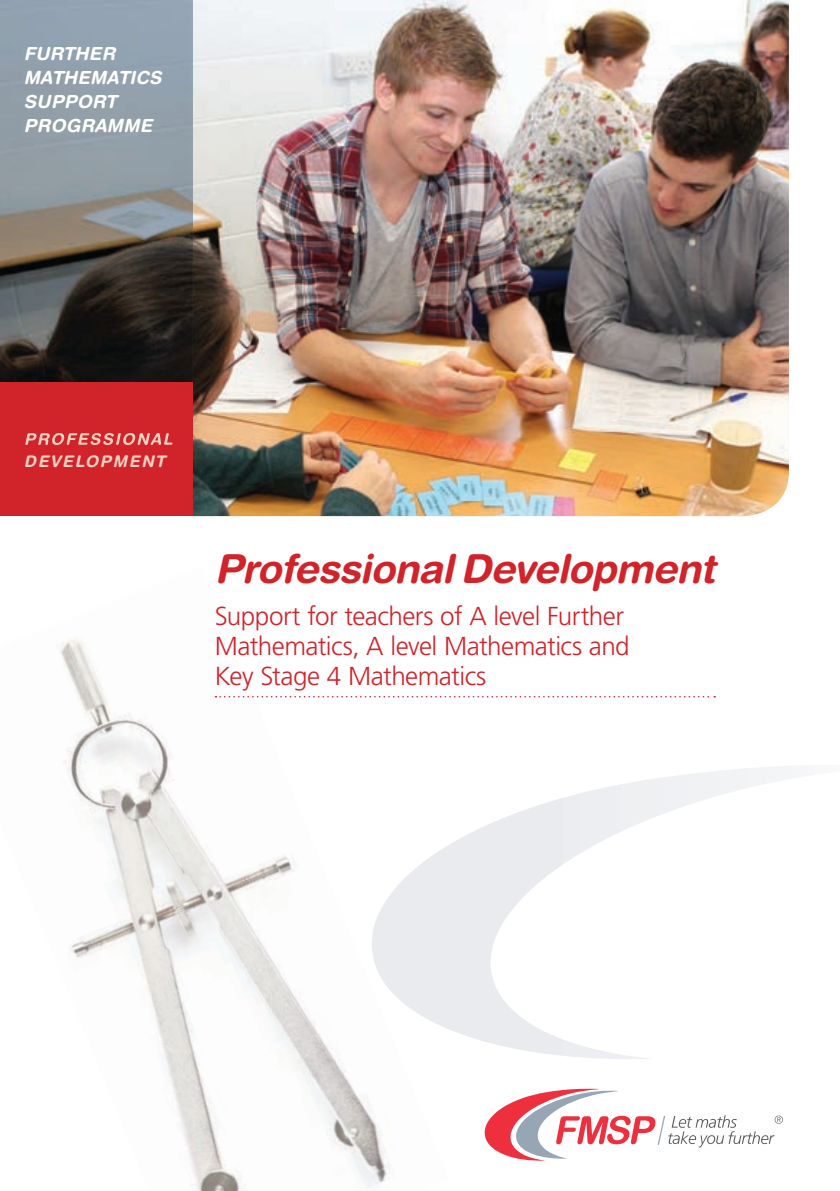
<style>
.page{position:relative;width:840px;height:1191px;background:#fff}
.page>*{position:absolute;margin:0;border:0;box-sizing:border-box;transform-origin:0 0}
.t1{font:italic 700 40px "Helvetica Rounded";letter-spacing:-.015em;color:#d1232a}
.t2{font:300 26px/30px "Frutiger";letter-spacing:-.02em;color:#d1232a}
.t3{font:italic 700 18px/24px "Helvetica Rounded";letter-spacing:.02em;color:#fff}
.t4{font:italic 700 16px "Helvetica Rounded";letter-spacing:.1em;color:#f4d0c1}
</style>
<div class="page">
<img style="left:60px;top:638px;width:315px;height:357px">
<img style="left:150px;top:995px;width:222px;height:196px">
<img style="left:245px;top:1118px;width:146px;height:73px">
<svg style="left:215px;top:696px;width:499px;height:1px"></svg>
<img style="left:193px;top:0;width:595px;height:516px">
<img style="left:0;top:0;width:193px;height:383px">
<div style="left:0;top:383px;width:193px;height:133px;background:#d1232a"></div>
<svg style="left:351px;top:764px;width:446px;height:295px"></svg>
<svg style="left:484px;top:1088px;width:298px;height:73px"></svg>
<svg style="left:25px;top:433px;width:147px;height:12px"></svg>
<p class="t3" style="left:24px;top:41px;width:139px">FURTHER<br>MATHEMATICS<br>SUPPORT<br>PROGRAMME</p>
<p class="t4" style="left:24px;top:451px;width:143px">DEVELOPMENT</p>
<h1 class="t1" style="left:214px;top:544px;width:501px">Professional Development</h1>
<p class="t2" style="left:214px;top:600px;width:416px">Support for teachers of A level Further<br>Mathematics, A level Mathematics and<br>Key Stage 4 Mathematics</p>
</div>
